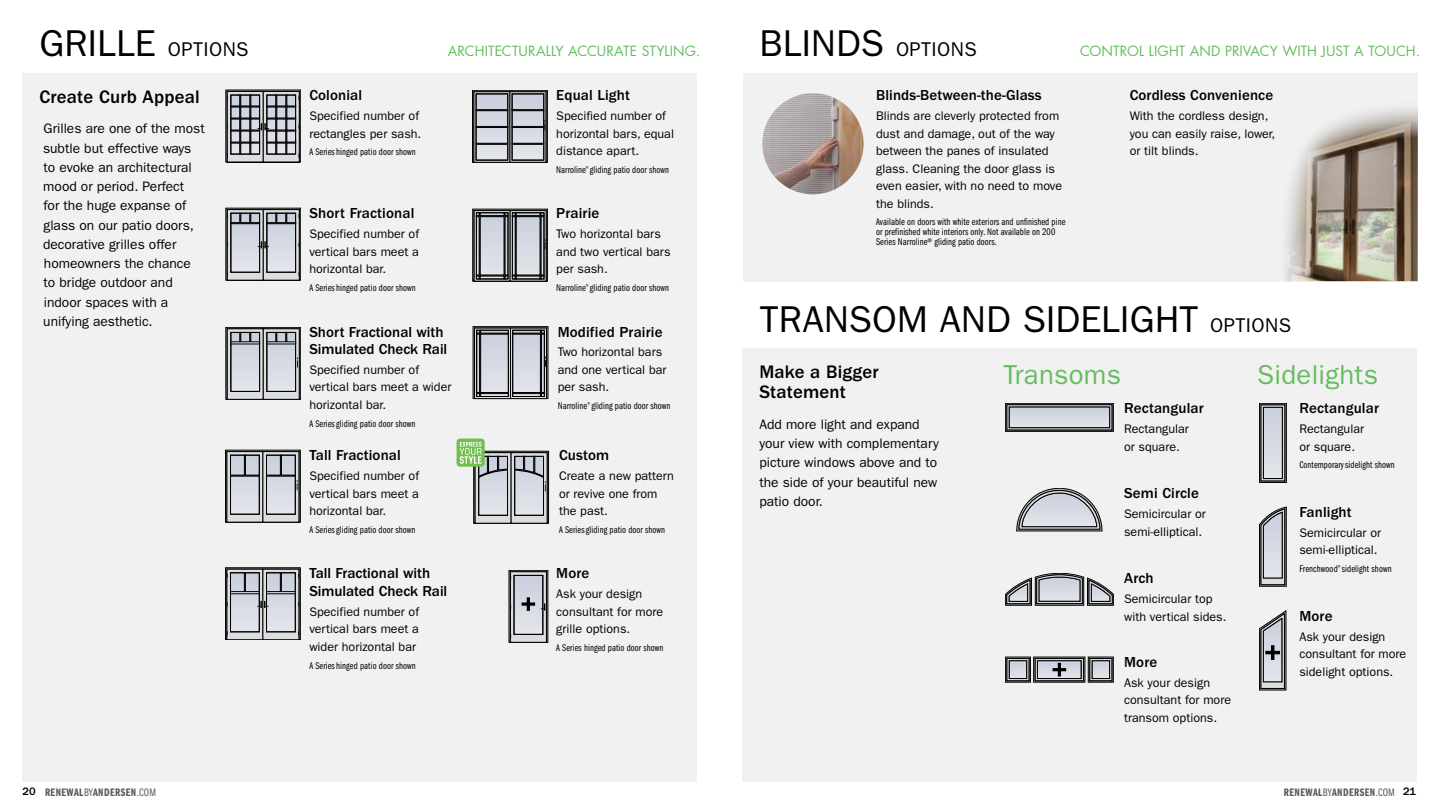
<style>
.page{position:relative;width:1440px;height:810px;background:#fff}
.page>*{position:absolute;margin:0;border:0;box-sizing:border-box;transform-origin:0 0}
.t1{font:37.5px "ITC Franklin Gothic Std";letter-spacing:.005em;color:#000}
.t2{font:27.5px "ITC Franklin Gothic Std";letter-spacing:.01em;color:#65bd60}
.t3{font:20px "ITC Franklin Gothic Std";letter-spacing:.02em;color:#000}
.t4{font:500 18.75px/20px "ITC Franklin Gothic Std";letter-spacing:.01em;color:#000}
.t5{font:500 15px/17.5px "ITC Franklin Gothic Std";letter-spacing:.01em;color:#000}
.t6{font:13.75px/19.2px "ITC Franklin Gothic Std";color:#000}
.t7{font:13.75px "Futura Std";letter-spacing:.005em;color:#65bd60}
.t8{font:12.5px/17.5px "ITC Franklin Gothic Std";color:#000}
.t9{font:11.25px "ITC Franklin Gothic Std Dm Cp";letter-spacing:.04em;color:#58595b}
.t10{font:10px/10px "ITC Franklin Gothic Std Bk Cp";letter-spacing:.01em;color:#000}
.s1{font-size:37.5px}
.s2{font-size:20px}
.s3{font-family:"ITC Franklin Gothic Std";font-weight:500;color:#000}
.s4{font-family:"ITC Franklin Gothic Std Bk Cp"}
</style>
<div class="page">
<div style="left:22px;top:73px;width:676px;height:709px;background:#f1f1f2"></div>
<div style="left:742px;top:349px;width:676px;height:433px;background:#f1f1f2"></div>
<div style="left:743px;top:73px;width:675px;height:208px;background:#f1f1f2"></div>
<svg style="left:1005px;top:403px;width:109px;height:29px;background:#9c9fa4"></svg>
<svg style="left:1005px;top:573px;width:109px;height:33px"></svg>
<svg style="left:1005px;top:657px;width:109px;height:25px;background:#8a8c90"></svg>
<img style="left:762px;top:93px;width:102px;height:101px;border-radius:51px">
<svg style="left:1259px;top:507px;width:28px;height:80px;background:#9ea0a4"></svg>
<svg style="left:1259px;top:611px;width:27px;height:79px;background:#9a9ca0"></svg>
<img style="left:1285px;top:108px;width:133px;height:173px">
<svg style="left:226px;top:90px;width:75px;height:72px;background:#8e9094"></svg>
<svg style="left:509px;top:570px;width:39px;height:73px;background:#a3a6ab"></svg>
<svg style="left:472px;top:90px;width:76px;height:73px;background:#a3a6ad"></svg>
<div style="left:512px;top:126px;width:32px;height:2px;border:1px solid #000"></div>
<div style="left:512px;top:143px;width:32px;height:2px;border:1px solid #000"></div>
<div style="left:512px;top:109px;width:32px;height:2px;border:1px solid #000"></div>
<div style="left:476px;top:126px;width:32px;height:2px;border:1px solid #000"></div>
<div style="left:476px;top:143px;width:32px;height:2px;border:1px solid #000"></div>
<div style="left:476px;top:109px;width:32px;height:2px;border:1px solid #000"></div>
<svg style="left:473px;top:326px;width:75px;height:73px;background:#9a9da3"></svg>
<svg style="left:472px;top:209px;width:76px;height:73px;background:#8d8f95"></svg>
<svg style="left:226px;top:208px;width:75px;height:73px;background:#a7a9ae"></svg>
<svg style="left:225px;top:567px;width:76px;height:73px;background:#a6a8ad"></svg>
<svg style="left:226px;top:327px;width:75px;height:73px;background:#a9abb0"></svg>
<svg style="left:225px;top:450px;width:76px;height:72px;background:#a9abb0"></svg>
<div style="left:457px;top:439px;width:28px;height:28px;background:#71bf4d;border-radius:4px"></div>
<svg style="left:460px;top:442px;width:89px;height:82px"></svg>
<svg style="left:1016px;top:488px;width:86px;height:43px"></svg>
<svg style="left:1259px;top:403px;width:28px;height:80px;background:#989a9f"></svg>
<h3 class="t3" style="left:39px;top:38px;width:211px"><span class="s1">GRILLE</span> OPTIONS</h3>
<h3 class="t4" style="left:39px;top:87px;width:162px">Create Curb Appeal</h3>
<p class="t6" style="left:43px;top:119px;width:163px">Grilles are one of the most subtle but effective ways to evoke an architectural mood or period. Perfect<br>for the huge expanse of glass on our patio doors, decorative grilles offer homeowners the chance to bridge outdoor and indoor spaces with a unifying aesthetic.</p>
<p class="t5" style="left:309px;top:87px;width:54px">Colonial</p>
<p class="t8" style="left:309px;top:107px;width:114px">Specified number of rectangles per sash.</p>
<p class="t10" style="left:309px;top:147px;width:108px">A Serieshinged patio door shown</p>
<p class="t5" style="left:309px;top:205px;width:107px">Short Fractional</p>
<p class="t8" style="left:309px;top:225px;width:111px;text-align:justify">Specified number of vertical bars meet a horizontal bar.</p>
<p class="t10" style="left:309px;top:283px;width:108px">A Serieshinged patio door shown</p>
<p class="t7" style="left:448px;top:42px;width:254px">ARCHITECTURALLY ACCURATE STYLING.</p>
<p class="t5" style="left:556px;top:87px;width:75px">Equal Light</p>
<p class="t8" style="left:556px;top:107px;width:119px">Specified number of horizontal bars, equal distance apart.</p>
<p class="t10" style="left:556px;top:165px;width:114px">Narroline<sup>®</sup> gliding patio door shown</p>
<p class="t5" style="left:556px;top:205px;width:45px">Prairie</p>
<p class="t8" style="left:556px;top:225px;width:116px">Two horizontal bars and two vertical bars per sash.</p>
<p class="t10" style="left:556px;top:283px;width:114px">Narroline<sup>®</sup> gliding patio door shown</p>
<p class="t5" style="left:309px;top:323px;width:139px">Short Fractional with<br>Simulated Check Rail</p>
<p class="t8" style="left:309px;top:361px;width:144px">Specified number of vertical bars meet a wider horizontal bar.</p>
<p class="t10" style="left:309px;top:419px;width:108px">A Seriesgliding patio door shown</p>
<p class="t5" style="left:309px;top:447px;width:93px">Tall Fractional</p>
<p class="t8" style="left:309px;top:467px;width:111px;text-align:justify">Specified number of vertical bars meet a horizontal bar.</p>
<p class="t10" style="left:309px;top:525px;width:108px">A Seriesgliding patio door shown</p>
<p class="t5" style="left:309px;top:565px;width:139px">Tall Fractional with<br>Simulated Check Rail</p>
<p class="t8" style="left:309px;top:603px;width:111px;text-align:justify">Specified number of vertical bars meet a wider horizontal bar</p>
<p class="t10" style="left:309px;top:660px;width:108px">A Serieshinged patio door shown</p>
<p class="t5" style="left:558px;top:323px;width:106px">Modified Prairie</p>
<p class="t8" style="left:558px;top:343px;width:110px">Two horizontal bars and one vertical bar per sash.</p>
<p class="t10" style="left:558px;top:401px;width:114px">Narroline<sup>®</sup> gliding patio door shown</p>
<p class="t5" style="left:559px;top:447px;width:52px">Custom</p>
<p class="t8" style="left:559px;top:467px;width:116px">Create a new pattern or revive one from the past.</p>
<p class="t10" style="left:559px;top:525px;width:108px">A Seriesgliding patio door shown</p>
<p class="t5" style="left:556px;top:565px;width:35px">More</p>
<p class="t8" style="left:556px;top:585px;width:108px">Ask your design consultant for more grille options.</p>
<p class="t10" style="left:556px;top:643px;width:109px">A Series hinged patio door shown</p>
<h3 class="t3" style="left:759px;top:38px;width:219px"><span class="s1">BLINDS</span> OPTIONS</h3>
<p class="t5" style="left:876px;top:87px;width:167px">Blinds-Between-the-Glass</p>
<p class="t8" style="left:876px;top:107px;width:188px">Blinds are cleverly protected from dust and damage, out of the way between the panes of insulated glass. Cleaning the door glass is even easier, with no need to move the blinds.</p>
<p class="t10" style="left:876px;top:217px;width:191px">Available on doors with white exteriors and unfinished pine or prefinished white interiors only. Not available on 200<br>Series Narroline® gliding patio doors.</p>
<p class="t7" style="left:1080px;top:42px;width:341px">CONTROL LIGHT AND PRIVACY WITH JUST A TOUCH.</p>
<p class="t5" style="left:1130px;top:87px;width:145px">Cordless Convenience</p>
<p class="t8" style="left:1130px;top:107px;width:147px">With the cordless design, you can easily raise, lower, or tilt blinds.</p>
<h1 class="t1" style="left:760px;top:298px;width:533px">TRANSOM AND SIDELIGHT <span class="s2">OPTIONS</span></h1>
<h3 class="t4" style="left:759px;top:362px;width:121px">Make a Bigger<br>Statement</h3>
<p class="t6" style="left:759px;top:415px;width:181px">Add more light and expand your view with complementary picture windows above and to the side of your beautiful new patio door.</p>
<h2 class="t2" style="left:1004px;top:359px;width:119px">Transoms</h2>
<h2 class="t2" style="left:1257px;top:359px;width:122px">Sidelights</h2>
<p class="t5" style="left:1124px;top:400px;width:81px">Rectangular</p>
<p class="t8" style="left:1124px;top:420px;width:66px">Rectangular or square.</p>
<p class="t5" style="left:1124px;top:485px;width:76px">Semi Circle</p>
<p class="t8" style="left:1124px;top:505px;width:83px">Semicircular or semi-elliptical.</p>
<p class="t5" style="left:1124px;top:570px;width:31px">Arch</p>
<p class="t8" style="left:1124px;top:590px;width:104px">Semicircular top with vertical sides.</p>
<p class="t5" style="left:1124px;top:654px;width:35px">More</p>
<p class="t8" style="left:1124px;top:674px;width:109px">Ask your design consultant for more transom options.</p>
<p class="t5" style="left:1299px;top:400px;width:81px">Rectangular</p>
<p class="t8" style="left:1299px;top:420px;width:66px">Rectangular or square.</p>
<p class="t10" style="left:1299px;top:460px;width:97px">Contemporarysidelight shown</p>
<p class="t5" style="left:1299px;top:504px;width:54px">Fanlight</p>
<p class="t8" style="left:1299px;top:524px;width:83px">Semicircular or semi-elliptical.</p>
<p class="t10" style="left:1299px;top:564px;width:94px">Frenchwood<sup>®</sup> sidelight shown</p>
<p class="t5" style="left:1299px;top:607px;width:35px">More</p>
<p class="t8" style="left:1299px;top:628px;width:108px">Ask your design consultant for more sidelight options.</p>
<p class="t9" style="left:22px;top:786px;width:135px"><span class="s3">20</span> RENEWAL<span class="s4">BY</span>ANDERSEN<span class="s4">.COM</span></p>
<p class="t9" style="left:1284px;top:786px;width:134px">RENEWAL<span class="s4">BY</span>ANDERSEN<span class="s4">.COM</span> <span class="s3">21</span></p>
</div>
